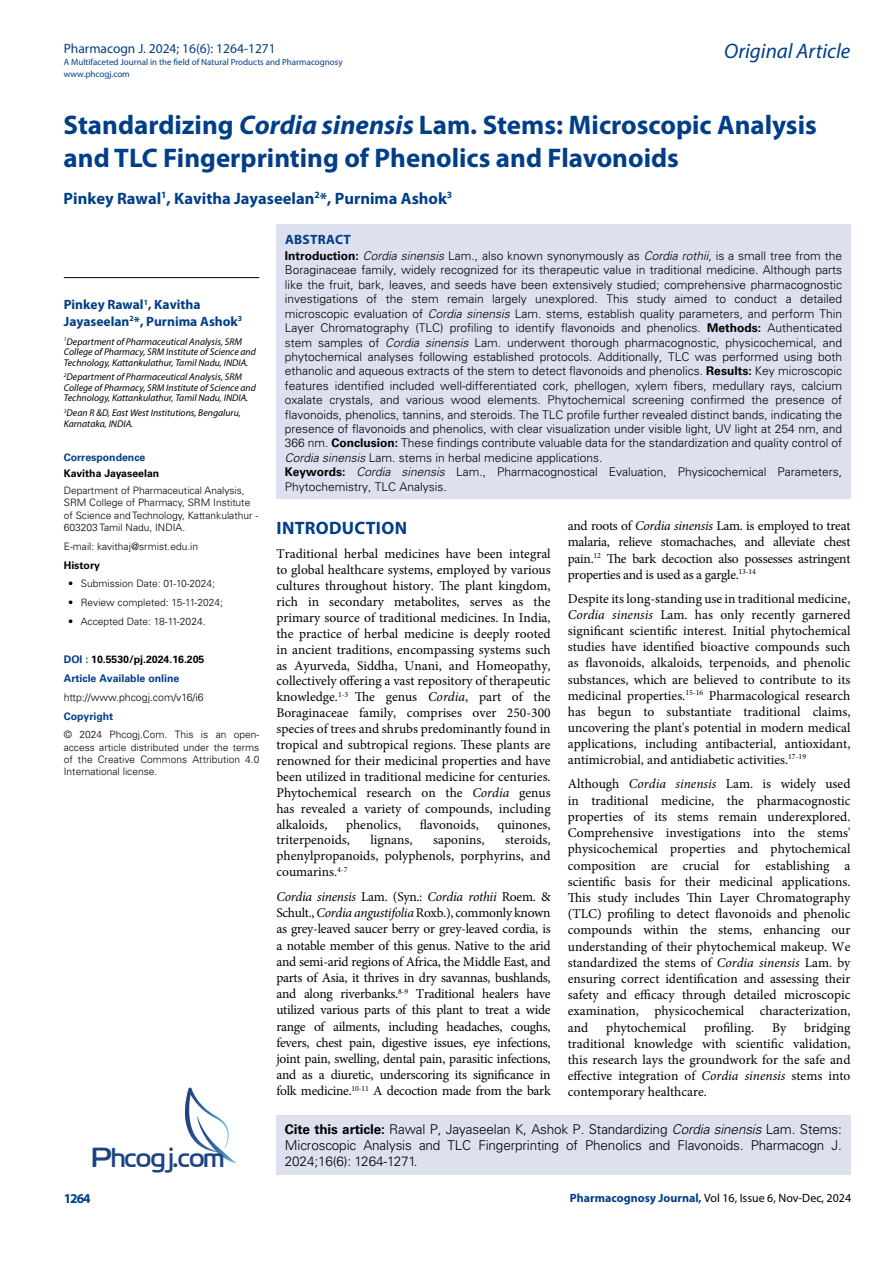
<style>
.page{position:relative;width:893px;height:1263px;background:#fff}
.page>*{position:absolute;margin:0;border:0;box-sizing:border-box;transform-origin:0 0}
.t1{font:27.6px "Cloud World";color:#1e4384}
.t2{font:700 27px/33px "Myriad Pro";color:#003e88}
.t3{font:italic 21px "Myriad Pro";color:#003e88}
.t4{font:700 18px "Myriad Pro";letter-spacing:.015em;color:#003e88}
.t5{font:700 16.5px "Myriad Pro";color:#003e88}
.t6{font:13.5px/16.2px "Minion Pro";color:#000;text-align:justify}
.t7{font:300 13.5px/16.2px "Univers LT Std";letter-spacing:-.01em;color:#000}
.t8{font:700 13.5px/16.2px "Myriad Pro";color:#003e88}
.t9{font:13.5px "Myriad Pro";color:#003e88}
.t10{font:700 13.5px "Myriad Pro";letter-spacing:.02em;color:#003e88}
.t11{font:300 12px/14.4px "Univers LT Std";color:#000}
.t12{font:12px "Myriad Pro";color:#000}
.t13{font:700 10.5px/18.9px "Univers LT Std";color:#003e88}
.t14{font:300 10.5px "Univers LT Std";color:#000}
.t15{font:700 10.5px "Univers LT Std";color:#000}
.t16{font:300 10.2px/12.3px "Univers LT Std";color:#000}
.t17{font:italic 9.75px/10.5px "Myriad Pro";color:#000}
.t18{font:9px/12px "Myriad Pro";color:#003e88}
.s1{font-style:italic}
.s2{color:#000}
.s3{font-weight:700}
.s4{font-weight:700;color:#003e88}
</style>
<div class="page">
<div style="left:276px;top:1115px;width:574px;height:60px;background:#dde0ef"></div>
<svg style="left:185px;top:1087px;width:51px;height:76px"></svg>
<div style="left:276px;top:225px;width:575px;height:274px;background:#dde0ef"></div>
<hr style="left:64px;top:277px;width:195px;height:1px;background:#000">
<p class="t9" style="left:64px;top:40px;width:214px">Pharmacogn J. 2024; 16(6): 1264-1271</p>
<p class="t18" style="left:64px;top:55px;width:280px">A Multifaceted Journal in the field of Natural Products and Pharmacognosy www.phcogj.com</p>
<h3 class="t3" style="left:724px;top:38px;width:128px">Original Article</h3>
<h2 class="t2" style="left:64px;top:108px;width:755px">Standardizing <span class="s1">Cordia sinensis</span> Lam. Stems: Microscopic Analysis and TLC Fingerprinting of Phenolics and Flavonoids</h2>
<p class="t5" style="left:64px;top:187px;width:390px">Pinkey Rawal<sup>1</sup>, Kavitha Jayaseelan<sup>2</sup>*, Purnima Ashok<sup>3</sup></p>
<p class="t8" style="left:64px;top:296px;width:180px">Pinkey Rawal<sup>1</sup>, Kavitha<br>Jayaseelan<sup>2</sup>*, Purnima Ashok<sup>3</sup></p>
<p class="t17" style="left:64px;top:336px;width:194px"><sup>1</sup>Department of Pharmaceutical Analysis, SRM<br>College of Pharmacy, SRM Institute of Science and<br>Technology, Kattankulathur, Tamil Nadu, INDIA.</p>
<p class="t17" style="left:64px;top:372px;width:194px"><sup>2</sup>Department of Pharmaceutical Analysis, SRM<br>College of Pharmacy, SRM Institute of Science and<br>Technology, Kattankulathur, Tamil Nadu, INDIA.</p>
<p class="t17" style="left:64px;top:407px;width:178px"><sup>3</sup>Dean R &amp;D, East West Institutions, Bengaluru,<br>Karnataka, INDIA.</p>
<p class="t13" style="left:64px;top:447px;width:83px">Correspondence</p>
<p class="t15" style="left:64px;top:468px;width:97px">Kavitha Jayaseelan</p>
<p class="t16" style="left:64px;top:484px;width:196px">Department of Pharmaceutical Analysis, SRM College of Pharmacy, SRM Institute of Science and Technology, Kattankulathur - 603203 Tamil Nadu, INDIA.</p>
<p class="t16" style="left:64px;top:540px;width:136px">E-mail: kavithaj@srmist.edu.in</p>
<p class="t15" style="left:64px;top:559px;width:38px">History</p>
<p class="t16" style="left:68px;top:577px;width:149px">• Submission Date: 01-10-2024;</p>
<p class="t16" style="left:68px;top:596px;width:156px">• Review completed: 15-11-2024;</p>
<p class="t16" style="left:68px;top:615px;width:139px">• Accepted Date: 18-11-2024.</p>
<p class="t13" style="left:64px;top:650px;width:142px">DOI : <span class="s2">10.5530/pj.2024.16.205<br></span>Article Available online</p>
<p class="t14" style="left:64px;top:691px;width:141px">http://www.phcogj.com/v16/i6</p>
<p class="t13" style="left:64px;top:707px;width:51px">Copyright</p>
<p class="t16" style="left:64px;top:729px;width:197px;text-align:justify">© 2024 Phcogj.Com. This is an open&shy;access article distributed under the terms of the Creative Commons Attribution 4.0<br>International license.</p>
<p class="t10" style="left:285px;top:230px;width:67px">ABSTRACT</p>
<p class="t11" style="left:285px;top:249px;width:559px"><span class="s3">Introduction:</span> <span class="s1">Cordia sinensis</span> Lam., also known synonymously as <span class="s1">Cordia rothii</span>, is a small tree from the Boraginaceae family, widely recognized for its therapeutic value in traditional medicine. Although parts like the fruit, bark, leaves, and seeds have been extensively studied; comprehensive pharmacognostic investigations of the stem remain largely unexplored. This study aimed to conduct a detailed microscopic evaluation of <span class="s1">Cordia sinensis</span> Lam. stems, establish quality parameters, and perform Thin Layer Chromatography (TLC) profiling to identify flavonoids and phenolics. <span class="s3">Methods:</span> Authenticated stem samples of <span class="s1">Cordia sinensis</span> Lam. underwent thorough pharmacognostic, physicochemical, and phytochemical analyses following established protocols. Additionally, TLC was performed using both ethanolic and aqueous extracts of the stem to detect flavonoids and phenolics. <span class="s3">Results:</span> Key microscopic features identified included well-differentiated cork, phellogen, xylem fibers, medullary rays, calcium oxalate crystals, and various wood elements. Phytochemical screening confirmed the presence of flavonoids, phenolics, tannins, and steroids. The TLC profile further revealed distinct bands, indicating the presence of flavonoids and phenolics, with clear visualization under visible light, UV light at 254 nm, and 366 nm. <span class="s3">Conclusion:</span> These findings contribute valuable data for the standardization and quality control of <span class="s1">Cordia sinensis</span> Lam. stems in herbal medicine applications.<br><span class="s3">Keywords:</span> <span class="s1">Cordia sinensis</span> Lam<span class="s1">.</span>, Pharmacognostical Evaluation, Physicochemical Parameters, Phytochemistry, TLC Analysis.</p>
<h3 class="t4" style="left:277px;top:516px;width:132px">INTRODUCTION</h3>
<p class="t6" style="left:276px;top:546px;width:276px">Traditional herbal medicines have been integral to global healthcare systems, employed by various cultures throughout history. The plant kingdom, rich in secondary metabolites, serves as the primary source of traditional medicines. In India, the practice of herbal medicine is deeply rooted in ancient traditions, encompassing systems such as Ayurveda, Siddha, Unani, and Homeopathy, collectively offering a vast repository of therapeutic knowledge.<sup>1-3</sup> The genus <span class="s1">Cordia</span>, part of the Boraginaceae family, comprises over 250-300 species of trees and shrubs predominantly found in tropical and subtropical regions. These plants are renowned for their medicinal properties and have been utilized in traditional medicine for centuries.<br>Phytochemical research on the <span class="s1">Cordia</span> genus has revealed a variety of compounds, including alkaloids,</p>
<p class="t6" style="left:346px;top:816px;width:57px">phenolics,</p>
<p class="t6" style="left:420px;top:816px;width:61px">flavonoids,</p>
<p class="t6" style="left:498px;top:816px;width:55px">quinones,</p>
<p class="t6" style="left:276px;top:832px;width:75px">triterpenoids,</p>
<p class="t6" style="left:370px;top:832px;width:44px">lignans,</p>
<p class="t6" style="left:433px;top:832px;width:53px">saponins,</p>
<p class="t6" style="left:276px;top:832px;width:276px;text-indent:229px">steroids, phenylpropanoids, polyphenols, porphyrins, and coumarins.<sup>4-7</sup></p>
<p class="t6" style="left:276px;top:888px;width:276px"><span class="s1">Cordia sinensis</span> Lam. (Syn.: <span class="s1">Cordia rothii</span> Roem. &amp; Schult., <span class="s1">Cordia angustifolia</span> Roxb.), commonly known as grey-leaved saucer berry or grey-leaved cordia, is a notable member of this genus. Native to the arid and semi-arid regions of Africa, the Middle East, and parts of Asia, it thrives in dry savannas, bushlands, and along riverbanks.<sup>8-9</sup> Traditional healers have utilized various parts of this plant to treat a wide range of ailments, including headaches, coughs, fevers, chest pain, digestive issues, eye infections, joint pain, swelling, dental pain, parasitic infections, and as a diuretic, underscoring its significance in folk medicine.<sup>10-11</sup> A decoction made from the bark</p>
<p class="t6" style="left:568px;top:518px;width:284px">and roots of <span class="s1">Cordia sinensis</span> Lam. is employed to treat malaria, relieve stomachaches, and alleviate chest pain.<sup>12</sup> The bark decoction also possesses astringent properties and is used as a gargle.<sup>13-14</sup></p>
<p class="t6" style="left:568px;top:591px;width:284px">Despite its long-standing use in traditional medicine, <span class="s1">Cordia sinensis</span> Lam. has only recently garnered significant scientific interest. Initial phytochemical studies have identified bioactive compounds such as flavonoids, alkaloids, terpenoids, and phenolic substances, which are believed to contribute to its medicinal properties.<sup>15-16</sup> Pharmacological research has begun to substantiate traditional claims, uncovering the plant's potential in modern medical applications, including antibacterial, antioxidant, antimicrobial, and antidiabetic activities.<sup>17-19</sup></p>
<p class="t6" style="left:568px;top:776px;width:284px">Although <span class="s1">Cordia sinensis</span> Lam. is widely used in traditional medicine, the pharmacognostic properties of its stems remain underexplored.<br>Comprehensive investigations into the stems' physicochemical properties and phytochemical composition are crucial for establishing a scientific basis for their medicinal applications.<br>This study includes Thin Layer Chromatography (TLC) profiling to detect flavonoids and phenolic compounds within the stems, enhancing our understanding of their phytochemical makeup. We standardized the stems of <span class="s1">Cordia sinensis</span> Lam. by ensuring correct identification and assessing their safety and efficacy through detailed microscopic examination, physicochemical characterization, and</p>
<p class="t6" style="left:568px;top:1019px;width:284px;text-indent:236px">bridging traditional knowledge with scientific validation, this research lays the groundwork for the safe and effective integration of <span class="s1">Cordia sinensis</span> stems into contemporary healthcare.</p>
<p class="t6" style="left:606px;top:1019px;width:81px">phytochemical</p>
<p class="t6" style="left:704px;top:1019px;width:52px">profiling.</p>
<p class="t6" style="left:772px;top:1019px;width:16px">By</p>
<p class="t7" style="left:285px;top:1121px;width:559px"><span class="s3">Cite this article:</span> Rawal P, Jayaseelan K, Ashok P. Standardizing <span class="s1">Cordia sinensis</span> Lam. Stems:<br>Microscopic Analysis and TLC Fingerprinting of Phenolics and Flavonoids. Pharmacogn J.</p>
<h1 class="t1" style="left:92px;top:1136px;width:134px">Phcogj.com</h1>
<p class="t7" style="left:285px;top:1153px;width:134px">2024;16(6): 1264-1271.</p>
<p class="t8" style="left:64px;top:1190px;width:29px">1264</p>
<p class="t12" style="left:570px;top:1190px;width:283px"><span class="s4">Pharmacognosy Journal,</span> Vol 16, Issue 6, Nov-Dec, 2024</p>
</div>
